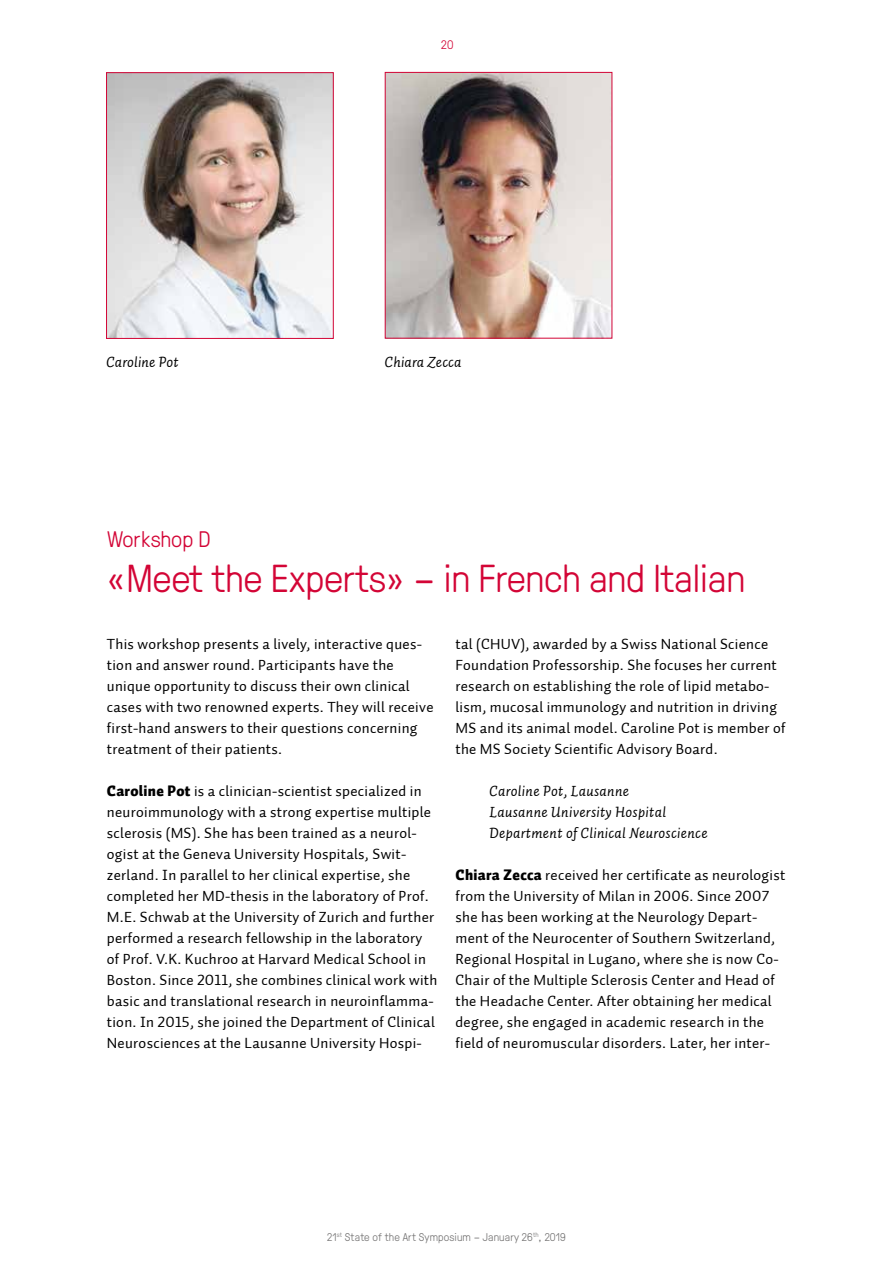
<style>
.page{position:relative;width:893px;height:1263px;background:#fff}
.page>*{position:absolute;margin:0;border:0;box-sizing:border-box;transform-origin:0 0}
.t1{font:300 39px "GT Pressura";letter-spacing:-.01em;color:#d30536}
.t2{font:300 22.5px "GT Pressura";color:#d30536}
.t3{font:15px/21px "Auto 2 Regular LF";letter-spacing:.02em;color:#000}
.t4{font:15px/21px "Auto 2 Italic LF";letter-spacing:.02em;color:#000}
.t5{font:300 12.3px "GT Pressura";color:#d30536}
.t6{font:300 11.25px "GT Pressura";letter-spacing:.01em;color:#747373}
.s1{font-family:"Auto 2 Black LF"}
</style>
<div class="page">
<img style="left:108px;top:74px;width:224px;height:263px">
<div style="left:106px;top:72px;width:228px;height:267px;border:1px solid #d30536"></div>
<img style="left:387px;top:74px;width:223px;height:263px">
<div style="left:385px;top:72px;width:227px;height:267px;border:1px solid #d30536"></div>
<p class="t5" style="left:441px;top:36px;width:14px">20</p>
<p class="t4" style="left:106px;top:352px;width:74px">Caroline Pot</p>
<p class="t4" style="left:385px;top:352px;width:78px">Chiara Zecca</p>
<h2 class="t2" style="left:108px;top:523px;width:104px">Workshop D</h2>
<h1 class="t1" style="left:108px;top:550px;width:639px">«Meet the Experts» – in French and Italian</h1>
<p class="t3" style="left:455px;top:633px;width:331px">tal (CHUV), awarded by a Swiss National Science Foundation Professorship. She focuses her current research on establishing the role of lipid metabo&shy;lism, mucosal immunology and nutrition in driving MS and its animal model. Caroline Pot is member of the MS Society Scientific Advisory Board.</p>
<p class="t4" style="left:489px;top:780px;width:220px">Caroline Pot, Lausanne<br>Lausanne University Hospital<br>Department of Clinical Neuroscience</p>
<p class="t3" style="left:455px;top:864px;width:331px"><span class="s1">Chiara Zecca</span> received her certificate as neurologist from the University of Milan in 2006. Since 2007 she has been working at the Neurology Depart&shy;ment of the Neurocenter of Southern Switzerland, Regional Hospital in Lugano, where she is now Co-Chair of the Multiple Sclerosis Center and Head of the Headache Center. After obtaining her medical degree, she engaged in academic research in the field of neuromuscular disorders. Later, her inter-</p>
<p class="t3" style="left:107px;top:633px;width:328px">This workshop presents a lively, interactive ques&shy;tion and answer round. Participants have the unique opportunity to discuss their own clinical cases with two renowned experts. They will receive first-hand answers to their questions concerning treatment of their patients.</p>
<p class="t3" style="left:107px;top:780px;width:332px"><span class="s1">Caroline Pot</span> is a clinician-scientist specialized in neuroimmunology with a strong expertise multiple sclerosis (MS). She has been trained as a neurol&shy;ogist at the Geneva University Hospitals, Swit&shy;zerland. In parallel to her clinical expertise, she completed her MD-thesis in the laboratory of Prof.<br>M.E. Schwab at the University of Zurich and further performed a research fellowship in the laboratory of Prof. V.K. Kuchroo at Harvard Medical School in Boston. Since 2011, she combines clinical work with basic and translational research in neuroinflamma&shy;tion. In 2015, she joined the Department of Clinical Neurosciences at the Lausanne University Hospi-</p>
<p class="t6" style="left:327px;top:1228px;width:240px">21<sup>st</sup> State of the Art Symposium – January 26<sup>th</sup>, 2019</p>
</div>
